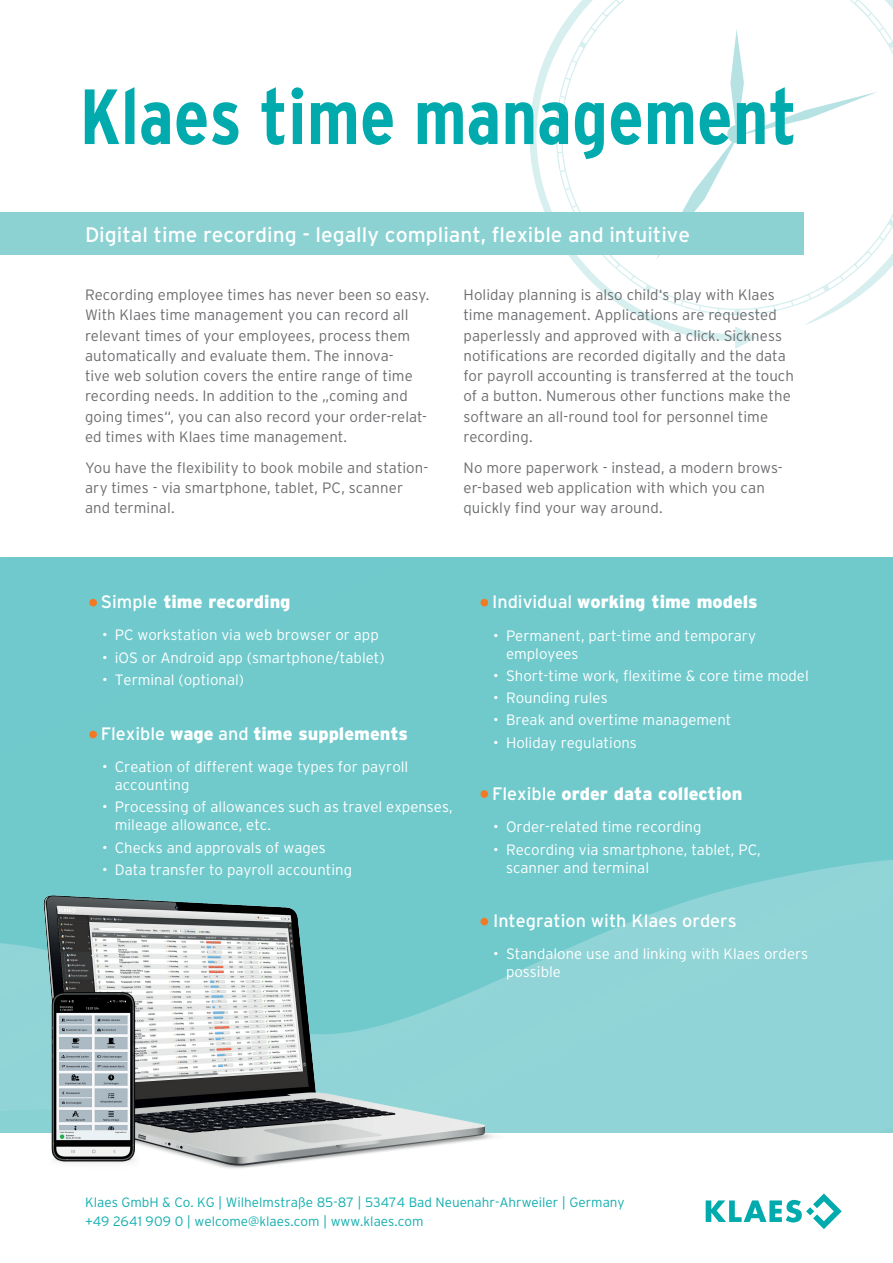
<style>
.page{position:relative;width:893px;height:1263px;background:#fff}
.page>*{position:absolute;margin:0;border:0;box-sizing:border-box;transform-origin:0 0}
.t1{font:700 condensed 78px "Interstate";color:#00aaad}
.t2{font:21px "Interstate";color:#fff}
.t3{font:900 18px "Interstate";color:#fff}
.t4{font:18px "Interstate";color:#fff}
.t5{font:300 15px/20.2px "Interstate";letter-spacing:.005em;color:#6c6d70}
.t6{font:300 15px/18px "Interstate";color:#fff}
.t7{font:300 13.5px/19.5px "Interstate";color:#12aeaf}
.s1{font-weight:400}
</style>
<div class="page">
<img style="left:0;top:557px;width:893px;height:576px">
<div style="left:89px;top:731px;width:8px;height:7px;background:#f47923;border-radius:50%"></div>
<svg style="left:529px;top:0;width:227px;height:349px"></svg>
<svg style="left:716px;top:0;width:177px;height:325px"></svg>
<div style="left:0;top:213px;width:804px;height:42px;background:#8cd2d3"></div>
<div style="left:480px;top:790px;width:8px;height:8px;background:#f47923;border-radius:50%"></div>
<div style="left:480px;top:599px;width:8px;height:7px;background:#f47923;border-radius:50%"></div>
<svg style="left:706px;top:1193px;width:136px;height:36px"></svg>
<div style="left:89px;top:599px;width:8px;height:7px;background:#f47923;border-radius:50%"></div>
<img style="left:44px;top:895px;width:462px;height:274px">
<h1 class="t1" style="left:80px;top:73px;width:719px">Klaes time management</h1>
<h2 class="t2" style="left:85px;top:222px;width:606px">Digital time recording - legally compliant, flexible and intuitive</h2>
<p class="t5" style="left:85px;top:285px;width:346px">Recording employee times has never been so easy.<br>With Klaes time management you can record all relevant times of your employees, process them automatically and evaluate them. The innova-<br>tive web solution covers the entire range of time recording needs. In addition to the „coming and going times“, you can also record your order-relat&shy;ed times with Klaes time management.</p>
<p class="t5" style="left:85px;top:457px;width:345px">You have the flexibility to book mobile and station&shy;ary times - via smartphone, tablet, PC, scanner and terminal.</p>
<p class="t5" style="left:463px;top:285px;width:332px">Holiday planning is also child‘s play with Klaes time management. Applications are requested paperlessly and approved with a click. Sickness notifications are recorded digitally and the data for payroll accounting is transferred at the touch of a button. Numerous other functions make the software an all-round tool for personnel time recording.</p>
<p class="t5" style="left:463px;top:457px;width:321px">No more paperwork - instead, a modern brows&shy;er-based web application with which you can quickly find your way around.</p>
<p class="t3" style="left:101px;top:592px;width:191px"><span class="s1">Simple</span> time recording</p>
<p class="t6" style="left:102px;top:626px;width:278px">• PC workstation via web browser or app</p>
<p class="t6" style="left:102px;top:648px;width:284px">• iOS or Android app (smartphone/tablet)</p>
<p class="t6" style="left:102px;top:670px;width:144px">• Terminal (optional)</p>
<p class="t3" style="left:101px;top:724px;width:309px"><span class="s1">Flexible</span> wage <span class="s1">and</span> time supplements</p>
<p class="t6" style="left:115px;top:758px;width:295px;text-indent:-13px">• Creation of different wage types for payroll accounting</p>
<p class="t6" style="left:115px;top:798px;width:339px;text-indent:-13px">• Processing of allowances such as travel expenses, mileage allowance, etc.</p>
<p class="t6" style="left:102px;top:838px;width:225px">• Checks and approvals of wages</p>
<p class="t6" style="left:102px;top:860px;width:252px">• Data transfer to payroll accounting</p>
<p class="t3" style="left:492px;top:592px;width:267px"><span class="s1">Individual</span> working time models</p>
<p class="t6" style="left:506px;top:626px;width:251px;text-indent:-13px">• Permanent, part-time and temporary employees</p>
<p class="t6" style="left:493px;top:666px;width:317px">• Short-time work, flexitime &amp; core time model</p>
<p class="t6" style="left:493px;top:689px;width:116px">• Rounding rules</p>
<p class="t6" style="left:493px;top:711px;width:240px">• Break and overtime management</p>
<p class="t6" style="left:493px;top:733px;width:145px">• Holiday regulations</p>
<p class="t3" style="left:492px;top:783px;width:252px"><span class="s1">Flexible</span> order data collection</p>
<p class="t6" style="left:493px;top:817px;width:210px">• Order-related time recording</p>
<p class="t6" style="left:506px;top:841px;width:256px;text-indent:-13px">• Recording via smartphone, tablet, PC, scanner and terminal</p>
<p class="t4" style="left:493px;top:911px;width:245px">Integration with Klaes orders</p>
<p class="t6" style="left:506px;top:945px;width:304px;text-indent:-13px">• Standalone use and linking with Klaes orders possible</p>
<p class="t7" style="left:85px;top:1192px;width:541px">Klaes GmbH &amp; Co. KG | Wilhelmstraße 85-87 | 53474 Bad Neuenahr-Ahrweiler | Germany +49 2641 909 0 | welcome@klaes.com | www.klaes.com</p>
</div>
